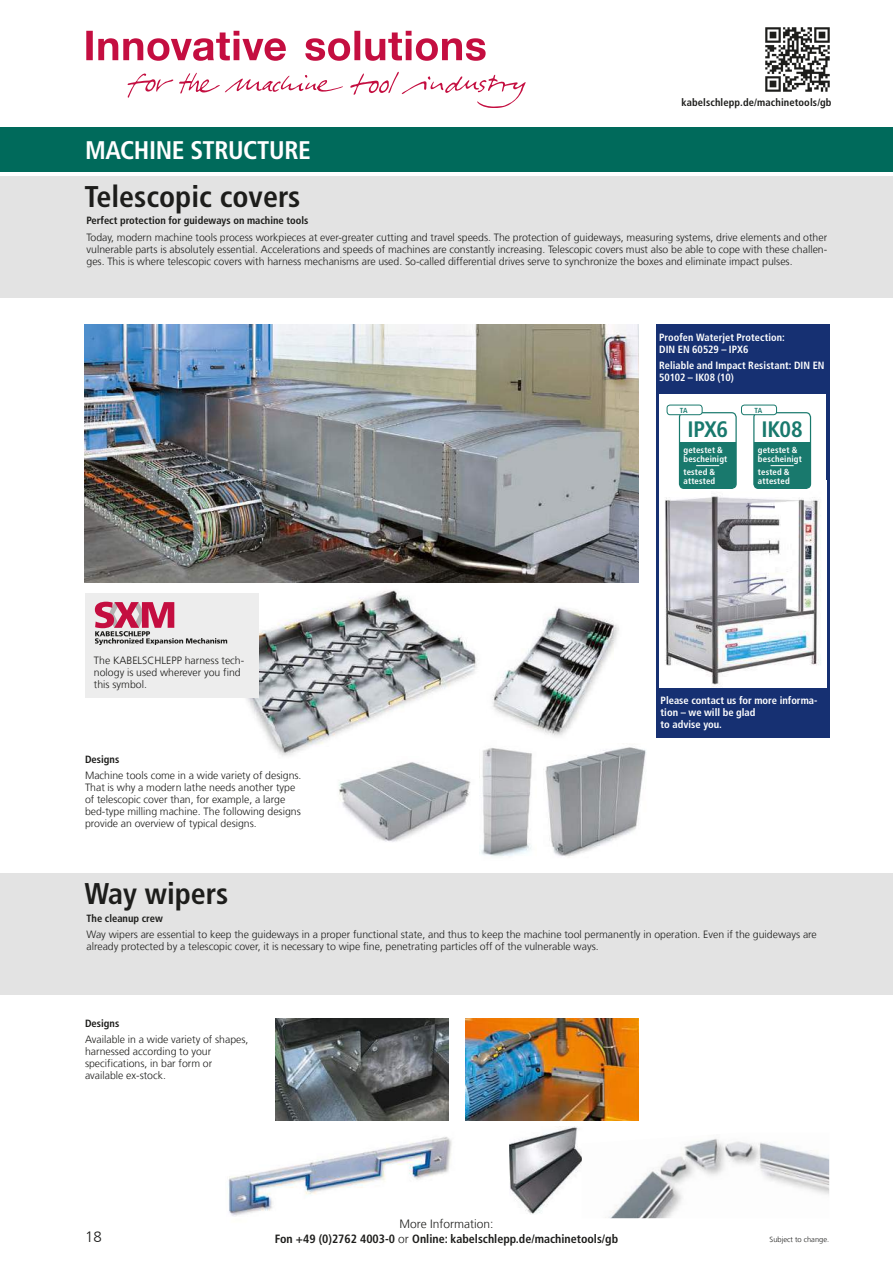
<style>
.page{position:relative;width:893px;height:1263px;background:#fff}
.page>*{position:absolute;margin:0;border:0;box-sizing:border-box;transform-origin:0 0}
.t1{font:700 condensed 30px "Frutiger LT Com";color:#1d1d1b}
.t2{font:700 condensed 25.5px "Frutiger LT Com";letter-spacing:-.015em;color:#fff}
.t3{font:700 condensed 22.35px "Frutiger LT Com";letter-spacing:-.02em;color:#19796d}
.t4{font:300 15px "Frutiger LT Com";color:#1d1d1b}
.t5{font:700 condensed 12px/14.4px "Frutiger LT Com";color:#1d1d1b;text-align:center}
.t6{font:300 10.5px/12px "Frutiger LT Com";color:#1d1d1b}
.t7{font:700 condensed 10.5px/12px "Frutiger LT Com";color:#fff}
.t8{font:700 condensed 10.5px "Frutiger LT Com";color:#1d1d1b}
.t9{font:700 condensed 8.85px/9.4px "Frutiger LT Com";letter-spacing:.015em;color:#fff}
.t10{font:300 7.5px "Frutiger LT Com";color:#1d1d1b}
.t11{font:700 condensed 7.35px "Frutiger LT Com";color:#19796d}
.s1{font-weight:300;font-stretch:normal}
</style>
<div class="page">
<svg style="left:86px;top:31px;width:200px;height:30px"></svg>
<svg style="left:305px;top:31px;width:181px;height:30px"></svg>
<svg style="left:350px;top:71px;width:176px;height:37px"></svg>
<svg style="left:127px;top:73px;width:216px;height:25px"></svg>
<img style="left:765px;top:27px;width:65px;height:65px">
<img style="left:492px;top:607px;width:127px;height:129px">
<img style="left:193px;top:590px;width:285px;height:166px">
<img style="left:84px;top:324px;width:555px;height:259px">
<div style="left:0;top:128px;width:893px;height:44px;background:#006a5b"></div>
<img style="left:339px;top:762px;width:132px;height:80px">
<img style="left:545px;top:747px;width:101px;height:110px">
<div style="left:85px;top:594px;width:173px;height:104px;background:#ededed"></div>
<svg style="left:95px;top:602px;width:132px;height:43px"></svg>
<img style="left:275px;top:1019px;width:174px;height:102px">
<img style="left:466px;top:1019px;width:173px;height:102px">
<img style="left:228px;top:1137px;width:224px;height:79px">
<img style="left:509px;top:1127px;width:73px;height:87px">
<img style="left:605px;top:1138px;width:224px;height:80px">
<div style="left:0;top:176px;width:893px;height:122px;background:#e3e3e3"></div>
<div style="left:0;top:874px;width:893px;height:121px;background:#e3e3e3"></div>
<img style="left:481px;top:748px;width:51px;height:109px">
<div style="left:656px;top:324px;width:173px;height:413px;background:#163072"></div>
<div style="left:659px;top:394px;width:167px;height:294px;background:#fff"></div>
<img style="left:665px;top:481px;width:156px;height:206px">
<div style="left:679px;top:442px;width:57px;height:46px;background:#19796d"></div>
<svg style="left:696px;top:465px;width:23px;height:1px"></svg>
<div style="left:679px;top:412px;width:58px;height:77px;border:1px solid #19796d;border-radius:5px"></div>
<div style="left:667px;top:405px;width:35px;height:10px;background:#fff;border-radius:3px"></div>
<div style="left:667px;top:405px;width:35px;height:10px;border:1px solid #19796d;border-radius:3px"></div>
<div style="left:754px;top:442px;width:56px;height:46px;background:#19796d"></div>
<svg style="left:771px;top:465px;width:23px;height:1px"></svg>
<div style="left:753px;top:412px;width:58px;height:77px;border:1px solid #19796d;border-radius:5px"></div>
<div style="left:741px;top:405px;width:35px;height:10px;background:#fff;border-radius:3px"></div>
<div style="left:741px;top:405px;width:36px;height:10px;border:1px solid #19796d;border-radius:3px"></div>
<p class="t8" style="left:681px;top:96px;width:152px">kabelschlepp.de/machinetools/gb</p>
<h2 class="t2" style="left:85px;top:135px;width:227px">MACHINE STRUCTURE</h2>
<h1 class="t1" style="left:84px;top:179px;width:218px">Telescopic covers</h1>
<p class="t8" style="left:87px;top:214px;width:223px">Perfect protection for guideways on machine tools</p>
<p class="t6" style="left:87px;top:231px;width:742px;text-align:justify">Today, modern machine tools process workpieces at ever-greater cutting and travel speeds. The protection of guideways, measuring systems, drive elements and other vulnerable parts is absolutely essential. Accelerations and speeds of machines are constantly increasing. Telescopic covers must also be able to cope with these challen&shy;ges. This is where telescopic covers with harness mechanisms are used. So-called differential drives serve to synchronize the boxes and eliminate impact pulses.</p>
<p class="t7" style="left:659px;top:331px;width:127px">Proofen Waterjet Protection:<br>DIN EN 60529 – IPX6</p>
<p class="t7" style="left:659px;top:359px;width:167px">Reliable and Impact Resistant: DIN EN<br>50102 – IK08 (10)</p>
<p class="t6" style="left:94px;top:654px;width:152px">The KABELSCHLEPP harness tech&shy;nology is used wherever you find this symbol.</p>
<p class="t8" style="left:85px;top:753px;width:36px">Designs</p>
<p class="t6" style="left:85px;top:769px;width:218px">Machine tools come in a wide variety of designs.<br>That is why a modern lathe needs another type of telescopic cover than, for example, a large bed-type milling machine. The following designs provide an overview of typical designs.</p>
<p class="t11" style="left:680px;top:406px;width:9px">TA</p>
<h3 class="t3" style="left:687px;top:416px;width:42px">IPX6</h3>
<p class="t9" style="left:683px;top:445px;width:45px">getestet &amp; bescheinigt</p>
<p class="t9" style="left:683px;top:467px;width:33px">tested &amp; attested</p>
<p class="t11" style="left:754px;top:406px;width:9px">TA</p>
<h3 class="t3" style="left:762px;top:416px;width:43px">IK08</h3>
<p class="t9" style="left:758px;top:445px;width:45px">getestet &amp; bescheinigt</p>
<p class="t9" style="left:758px;top:467px;width:33px">tested &amp; attested</p>
<p class="t7" style="left:661px;top:694px;width:158px">Please contact us for more informa&shy;tion – we will be glad<br>to advise you.</p>
<h1 class="t1" style="left:84px;top:876px;width:145px">Way wipers</h1>
<p class="t8" style="left:87px;top:912px;width:78px">The cleanup crew</p>
<p class="t6" style="left:87px;top:928px;width:732px">Way wipers are essential to keep the guideways in a proper functional state, and thus to keep the machine tool permanently in operation. Even if the guideways are already protected by a telescopic cover, it is necessary to wipe fine, penetrating particles off of the vulnerable ways.</p>
<p class="t8" style="left:85px;top:1017px;width:36px">Designs</p>
<p class="t6" style="left:85px;top:1033px;width:165px">Available in a wide variety of shapes, harnessed according to your specifications, in bar form or available ex-stock.</p>
<p class="t5" style="left:275px;top:1217px;width:345px"><span class="s1">More Information:<br></span>Fon +49 (0)2762 4003-0 <span class="s1">or</span> Online: kabelschlepp.de/machinetools/gb</p>
<h3 class="t4" style="left:85px;top:1228px;width:18px">18</h3>
<p class="t10" style="left:770px;top:1235px;width:61px">Subject to change.</p>
</div>
